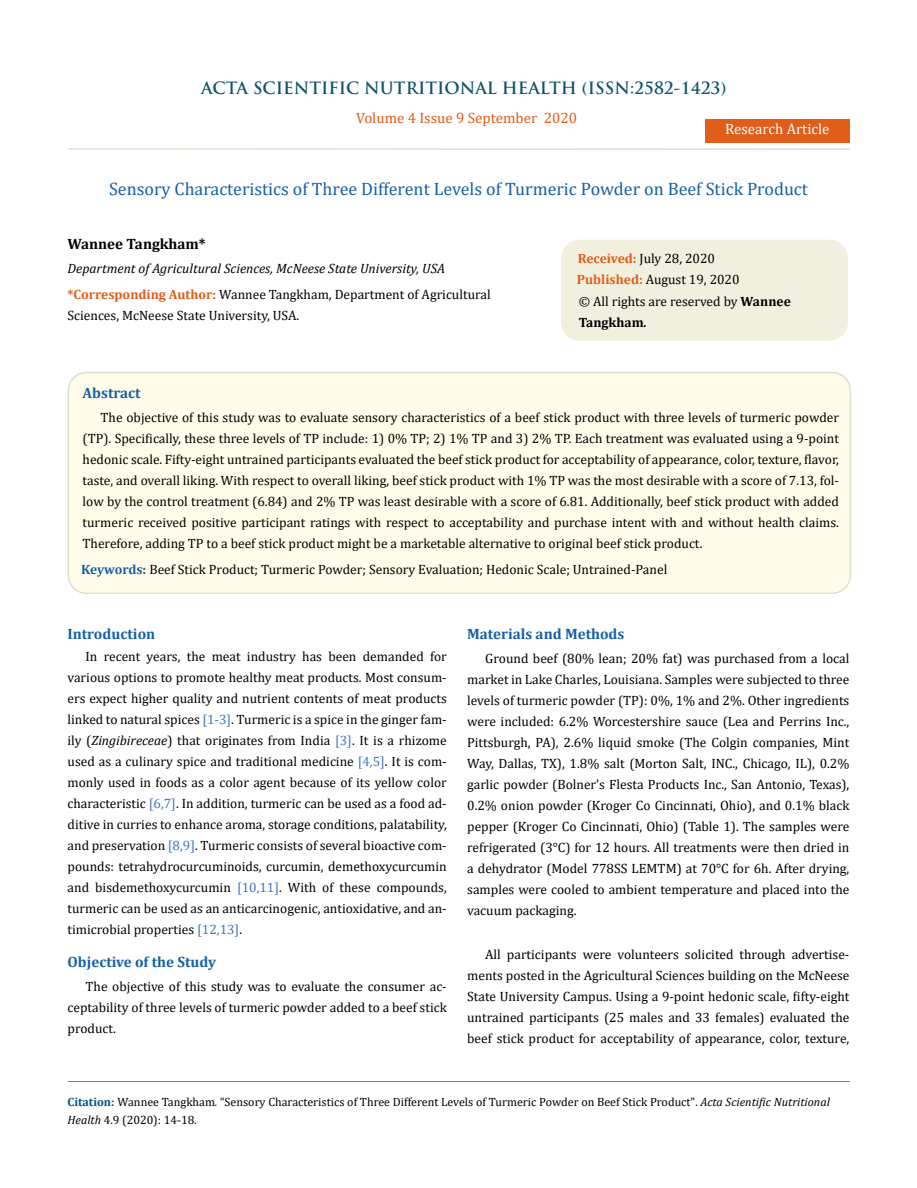
<style>
.page{position:relative;width:917px;height:1188px;background:#fff}
.page>*{position:absolute;margin:0;border:0;box-sizing:border-box;transform-origin:0 0}
.t1{font:18px "Cambria";color:#1560a6}
.t2{font:700 16.5px "Trajan Pro";color:#0e546a}
.t3{font:700 15px "Cambria";color:#1560a6}
.t4{font:15px "Cambria";color:#e05d1a}
.t5{font:15px "Cambria";color:#fff}
.t6{font:700 15px "Cambria";color:#000}
.t7{font:13.5px/21px "Cambria";color:#000;text-align:justify}
.t8{font:italic 13.5px/26.1px "Cambria";color:#000}
.t9{font:12px/18px "Cambria";color:#000}
.s1{font-weight:700;font-style:normal;color:#e05d1a}
.s2{font-style:normal}
.s3{font-weight:700;color:#e05d1a}
.s4{font-weight:700}
.s5{font-weight:700;font-style:italic}
.s6{font-weight:700;color:#1560a6}
.s7{font-weight:700;color:#0e546a}
.s8{color:#4472c4}
.s9{font-style:italic}
.s10{font-weight:700;color:#035089}
</style>
<div class="page">
<div style="left:705px;top:119px;width:144px;height:23px;background:#e05d1a"></div>
<div style="left:561px;top:240px;width:286px;height:100px;background:#f1f0de;border-radius:18px"></div>
<div style="left:561px;top:240px;width:287px;height:101px;border:2px solid #f1f0de;border-radius:18px"></div>
<div style="left:68px;top:373px;width:782px;height:220px;background:#fffde9;border-radius:18px"></div>
<div style="left:67px;top:372px;width:784px;height:222px;border:2px solid #e0dfcd;border-radius:18px"></div>
<hr style="left:67px;top:148px;width:782px;height:2px;background:#e0dfcd">
<hr style="left:68px;top:1082px;width:781px;height:1px;background:#e05d1a">
<p class="t2" style="left:201px;top:77px;width:527px">ACTA SCIENTIFIC NUTRITIONAL HEALTH (ISSN:2582-1423)</p>
<p class="t4" style="left:356px;top:109px;width:222px">Volume 4 Issue 9 September 2020</p>
<p class="t5" style="left:725px;top:120px;width:106px">Research Article</p>
<h1 class="t1" style="left:109px;top:178px;width:700px">Sensory Characteristics of Three Different Levels of Turmeric Powder on Beef Stick Product</h1>
<p class="t6" style="left:67px;top:234px;width:139px">Wannee Tangkham*</p>
<p class="t8" style="left:67px;top:254px;width:425px">Department of Agricultural Sciences, McNeese State University, USA <span class="s1">*Corresponding Author:</span> <span class="s2">Wannee Tangkham, Department of Agricultural</span></p>
<p class="t7" style="left:67px;top:305px;width:233px">Sciences, McNeese State University, USA.</p>
<p class="t7" style="left:577px;top:247px;width:215px;line-height:21.5px;text-align:left"><span class="s3">Received:</span> July 28, 2020<br><span class="s3">Published:</span> August 19, 2020<br>© All rights are reserved by <span class="s4">Wannee<br>Tangkham</span><span class="s5">.</span></p>
<p class="t3" style="left:83px;top:382px;width:60px">Abstract</p>
<p class="t7" style="left:83px;top:407px;width:758px;text-indent:18px">The objective of this study was to evaluate sensory characteristics of a beef stick product with three levels of turmeric powder (TP). Specifically, these three levels of TP include: 1) 0% TP; 2) 1% TP and 3) 2% TP. Each treatment was evaluated using a 9-point hedonic scale. Fifty-eight untrained participants evaluated the beef stick product for acceptability of appearance, color, texture, flavor, taste, and overall liking. With respect to overall liking, beef stick product with 1% TP was the most desirable with a score of 7.13, fol&shy;low by the control treatment (6.84) and 2% TP was least desirable with a score of 6.81. Additionally, beef stick product with added turmeric received positive participant ratings with respect to acceptability and purchase intent with and without health claims.<br>Therefore, adding TP to a beef stick product might be a marketable alternative to original beef stick product.</p>
<p class="t7" style="left:81px;top:559px;width:587px"><span class="s6">Keywords</span><span class="s7">:</span> Beef Stick Product; Turmeric Powder; Sensory Evaluation; Hedonic Scale; Untrained-Panel</p>
<p class="t3" style="left:67px;top:623px;width:89px">Introduction</p>
<p class="t7" style="left:68px;top:646px;width:381px;text-indent:18px">In recent years, the meat industry has been demanded for various options to promote healthy meat products. Most consum&shy;ers expect higher quality and nutrient contents of meat products linked to natural spices <span class="s8">[1-3]</span>. Turmeric is a spice in the ginger fam&shy;ily (<span class="s9">Zingibireceae</span>) that originates from India <span class="s8">[3]</span>. It is a rhizome used as a culinary spice and traditional medicine <span class="s8">[4,5]</span>. It is com&shy;monly used in foods as a color agent because of its yellow color characteristic <span class="s8">[6,7]</span>. In addition, turmeric can be used as a food ad&shy;ditive in curries to enhance aroma, storage conditions, palatability, and preservation <span class="s8">[8,9]</span>. Turmeric consists of several bioactive com&shy;pounds: tetrahydrocurcuminoids, curcumin, demethoxycurcumin and bisdemethoxycurcumin <span class="s8">[10,11]</span>. With of these compounds, turmeric can be used as an anticarcinogenic, antioxidative, and an&shy;timicrobial properties <span class="s8">[12,13]</span>.</p>
<p class="t3" style="left:68px;top:951px;width:150px">Objective of the Study</p>
<p class="t7" style="left:68px;top:976px;width:381px;text-indent:18px">The objective of this study was to evaluate the consumer ac&shy;ceptability of three levels of turmeric powder added to a beef stick product.</p>
<p class="t3" style="left:467px;top:623px;width:159px">Materials and Methods</p>
<p class="t7" style="left:467px;top:648px;width:384px;text-indent:18px">Ground beef (80% lean; 20% fat) was purchased from a local market in Lake Charles, Louisiana. Samples were subjected to three levels of turmeric powder (TP): 0%, 1% and 2%. Other ingredients were included: 6.2% Worcestershire sauce (Lea and Perrins Inc., Pittsburgh, PA), 2.6% liquid smoke (The Colgin companies, Mint Way, Dallas, TX), 1.8% salt (Morton Salt, INC., Chicago, IL), 0.2% garlic powder (Bolner’s Flesta Products Inc., San Antonio, Texas), 0.2% onion powder (Kroger Co Cincinnati, Ohio), and 0.1% black pepper (Kroger Co Cincinnati, Ohio) (Table 1). The samples were refrigerated (3°C) for 12 hours. All treatments were then dried in a dehydrator (Model 778SS LEMTM) at 70°C for 6h. After drying, samples were cooled to ambient temperature and placed into the vacuum packaging.</p>
<p class="t7" style="left:467px;top:943px;width:384px;text-indent:18px">All participants were volunteers solicited through advertise&shy;ments posted in the Agricultural Sciences building on the McNeese State University Campus. Using a 9-point hedonic scale, fifty-eight untrained participants (25 males and 33 females) evaluated the beef stick product for acceptability of appearance, color, texture,</p>
<p class="t9" style="left:68px;top:1092px;width:763px"><span class="s10">Citation:</span> Wannee Tangkham<span class="s9">.</span> “Sensory Characteristics of Three Different Levels of Turmeric Powder on Beef Stick Product". <span class="s9">Acta Scientific Nutritional<br>Health</span> 4.9 (2020): 14-18.</p>
</div>
